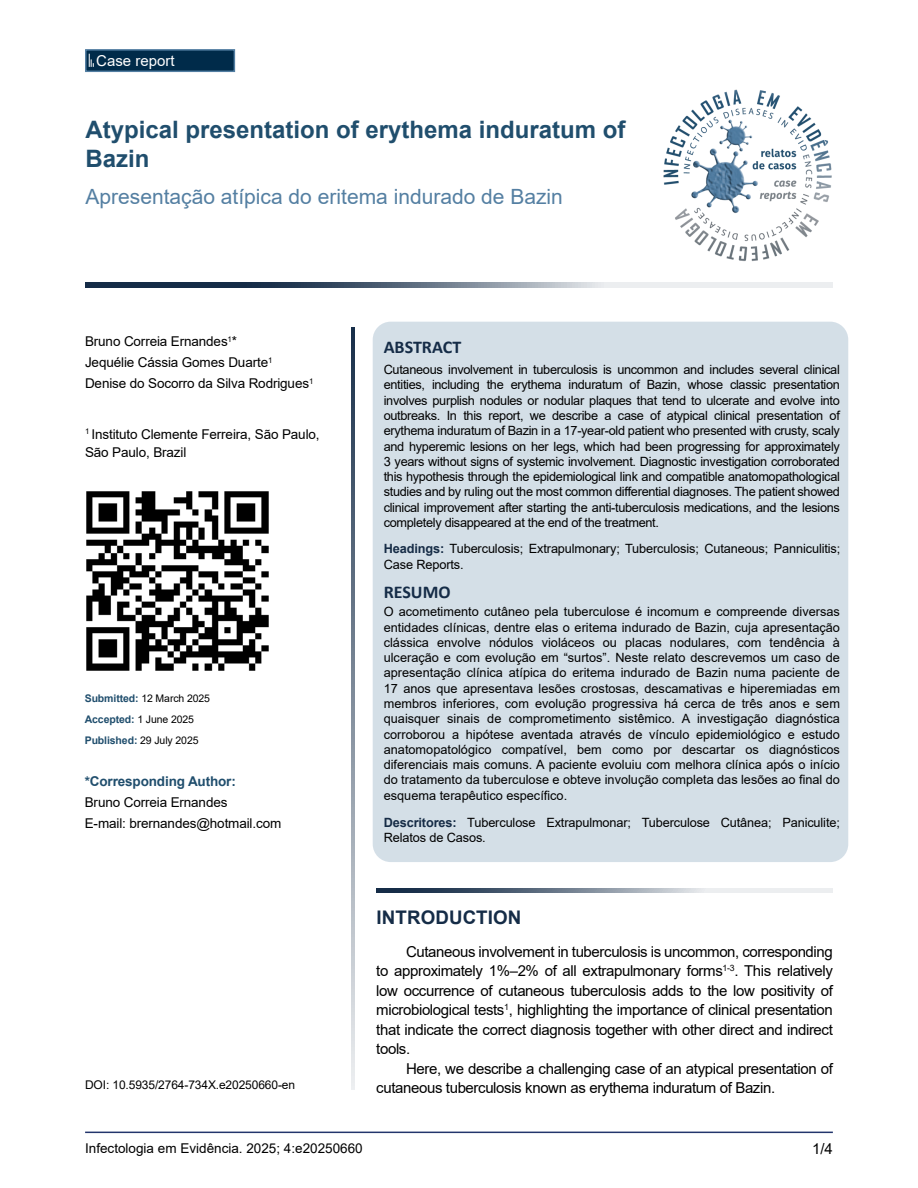
<style>
.page{position:relative;width:918px;height:1188px;background:#fff}
.page>*{position:absolute;margin:0;border:0;box-sizing:border-box;transform-origin:0 0}
.t1{font:700 24px/28.8px "Arial";color:#204e6d}
.t2{font:21px "Arial";color:#547fa2}
.t3{font:700 18.75px "Arial";letter-spacing:.005em;color:#152c47}
.t4{font:700 18px "Calibri";color:#152c47}
.t5{font:15px/19.5px "Arial";letter-spacing:-.025em;color:#000;text-align:justify}
.t6{font:15px "Arial";color:#fff}
.t7{font:13.5px/21px "Arial";letter-spacing:-.01em;color:#000}
.t8{font:700 13.5px "Arial";letter-spacing:-.01em;color:#204e6d}
.t9{font:12.75px/15.3px "Arial";letter-spacing:-.01em;color:#000;text-align:justify}
.t10{font:12px "Arial";letter-spacing:-.01em;color:#000}
.t11{font:10.5px/21px "Arial";letter-spacing:-.01em;color:#000}
.s1{font-weight:700;color:#204e6d}
.s2{font-weight:700;color:#162c46}
</style>
<div class="page">
<hr style="left:85px;top:1132px;width:748px;height:1px;background:#23356c">
<svg style="left:351px;top:327px;width:4px;height:763px;background:#828e9c"></svg>
<img style="left:663px;top:89px;width:169px;height:172px">
<svg style="left:85px;top:282px;width:748px;height:6px;background:#818d9b"></svg>
<svg style="left:376px;top:888px;width:457px;height:5px;background:#8d98a5"></svg>
<div style="left:373px;top:322px;width:475px;height:540px;background:#d4dfe7;border-radius:18px"></div>
<div style="left:85px;top:49px;width:150px;height:23px;background:#002b4a;border:2px solid #527ea2"></div>
<svg style="left:89px;top:54px;width:5px;height:13px"></svg>
<img style="left:86px;top:491px;width:183px;height:180px">
<p class="t6" style="left:96px;top:51px;width:80px">Case report</p>
<h1 class="t1" style="left:86px;top:116px;width:542px">Atypical presentation of erythema induratum of<br>Bazin</h1>
<h2 class="t2" style="left:86px;top:182px;width:479px">Apresentação atípica do eritema indurado de Bazin</h2>
<p class="t7" style="left:85px;top:331px;width:230px">Bruno Correia Ernandes<sup>1</sup>*<br>Jequélie Cássia Gomes Duarte<sup>1<br></sup>Denise do Socorro da Silva Rodrigues<sup>1</sup></p>
<p class="t7" style="left:85px;top:425px;width:236px;line-height:18px"><sup>1</sup> Instituto Clemente Ferreira, São Paulo,<br>São Paulo, Brazil</p>
<p class="t11" style="left:85px;top:688px;width:127px"><span class="s1">Submitted:</span> 12 March 2025<br><span class="s1">Accepted:</span> 1 June 2025<br><span class="s1">Published:</span> 29 July 2025</p>
<p class="t8" style="left:85px;top:772px;width:153px">*Corresponding Author:</p>
<p class="t7" style="left:85px;top:792px;width:198px">Bruno Correia Ernandes<br>E-mail: brernandes@hotmail.com</p>
<p class="t10" style="left:85px;top:1076px;width:212px">DOI: 10.5935/2764-734X.e20250660-en</p>
<h3 class="t4" style="left:384px;top:334px;width:79px">ABSTRACT</h3>
<p class="t9" style="left:384px;top:362px;width:458px">Cutaneous involvement in tuberculosis is uncommon and includes several clinical entities, including the erythema induratum of Bazin, whose classic presentation involves purplish nodules or nodular plaques that tend to ulcerate and evolve into outbreaks. In this report, we describe a case of atypical clinical presentation of erythema induratum of Bazin in a 17-year-old patient who presented with crusty, scaly and hyperemic lesions on her legs, which had been progressing for approximately 3 years without signs of systemic involvement. Diagnostic investigation corroborated this hypothesis through the epidemiological link and compatible anatomopathological studies and by ruling out the most common differential diagnoses. The patient showed clinical improvement after starting the anti-tuberculosis medications, and the lesions completely disappeared at the end of the treatment.</p>
<p class="t9" style="left:384px;top:541px;width:458px"><span class="s2">Headings:</span> Tuberculosis; Extrapulmonary; Tuberculosis; Cutaneous; Panniculitis;<br>Case Reports.</p>
<h3 class="t4" style="left:384px;top:579px;width:68px">RESUMO</h3>
<p class="t9" style="left:384px;top:604px;width:458px">O acometimento cutâneo pela tuberculose é incomum e compreende diversas entidades clínicas, dentre elas o eritema indurado de Bazin, cuja apresentação clássica envolve nódulos violáceos ou placas nodulares, com tendência à ulceração e com evolução em “surtos”. Neste relato descrevemos um caso de apresentação clínica atípica do eritema indurado de Bazin numa paciente de 17 anos que apresentava lesões crostosas, descamativas e hiperemiadas em membros inferiores, com evolução progressiva há cerca de três anos e sem quaisquer sinais de comprometimento sistêmico. A investigação diagnóstica corroborou a hipótese aventada através de vínculo epidemiológico e estudo anatomopatológico compatível, bem como por descartar os diagnósticos diferenciais mais comuns. A paciente evoluiu com melhora clínica após o início do tratamento da tuberculose e obteve involução completa das lesões ao final do esquema terapêutico específico.</p>
<p class="t9" style="left:384px;top:815px;width:458px"><span class="s2">Descritores:</span> Tuberculose Extrapulmonar; Tuberculose Cutânea; Paniculite;<br>Relatos de Casos.</p>
<h3 class="t3" style="left:377px;top:905px;width:146px">INTRODUCTION</h3>
<p class="t5" style="left:376px;top:942px;width:458px;text-indent:30px">Cutaneous involvement in tuberculosis is uncommon, corresponding to approximately 1%–2% of all extrapulmonary forms<sup>1-3</sup>. This relatively low occurrence of cutaneous tuberculosis adds to the low positivity of microbiological tests<sup>1</sup>, highlighting the importance of clinical presentation that indicate the correct diagnosis together with other direct and indirect tools.</p>
<p class="t5" style="left:376px;top:1059px;width:458px;text-indent:30px">Here, we describe a challenging case of an atypical presentation of cutaneous tuberculosis known as erythema induratum of Bazin.</p>
<p class="t7" style="left:85px;top:1137px;width:279px">Infectologia em Evidência. 2025; 4:e20250660</p>
<p class="t5" style="left:812px;top:1139px;width:22px">1/4</p>
</div>
